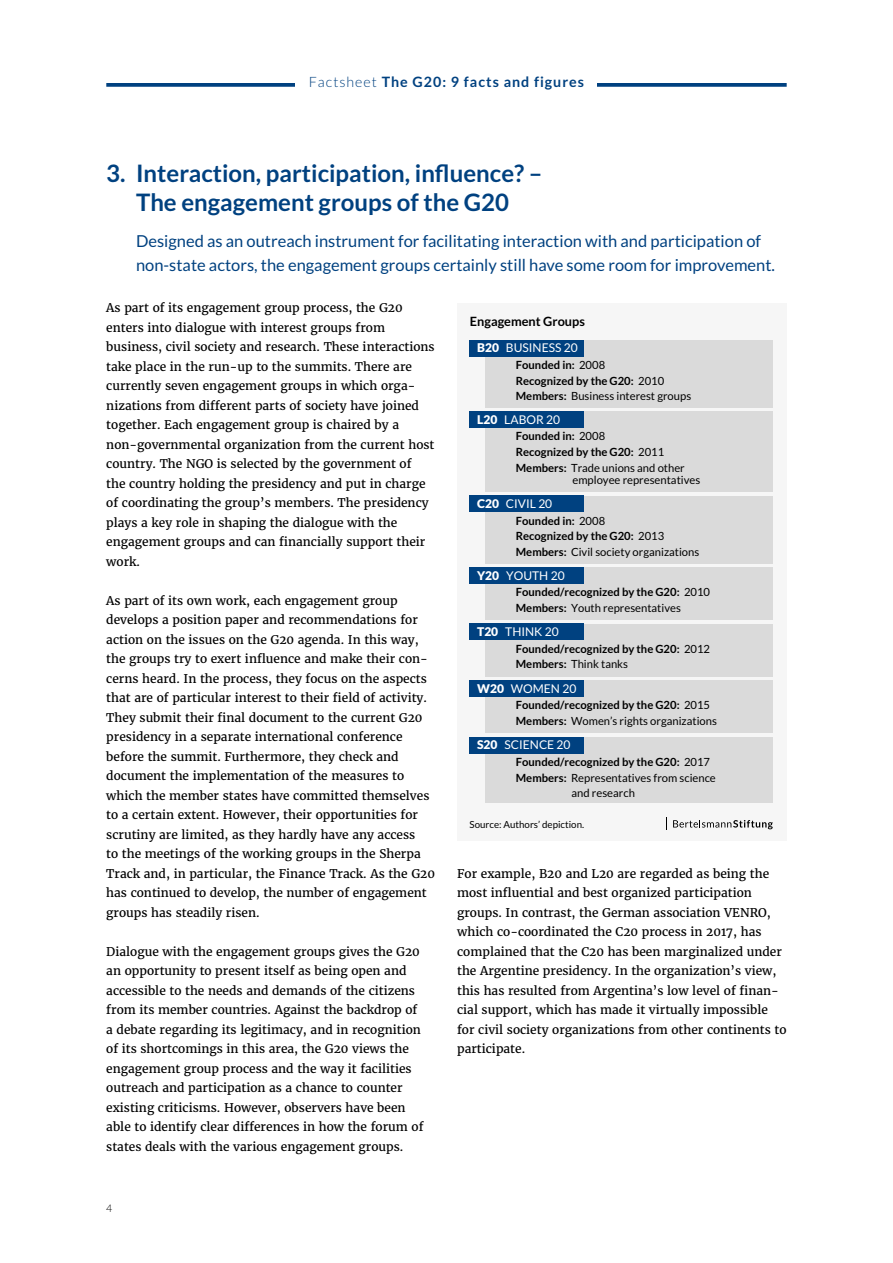
<style>
.page{position:relative;width:893px;height:1263px;background:#fff}
.page>*{position:absolute;margin:0;border:0;box-sizing:border-box;transform-origin:0 0}
.t1{font:700 24px/28.8px "Lato";color:#004180;text-align:center}
.t2{font:16.5px/24px "Lato";color:#004180}
.t3{font:700 14.25px "Lato";letter-spacing:.07em;color:#004180}
.t4{font:700 12.75px "Lato";color:#000}
.t5{font:12px/19.5px "Merriweather";color:#000}
.t6{font:12px "Lato";color:#fff}
.t7{font:700 11.25px/15.6px "Lato";color:#000}
.t8{font:11.25px "Lato";color:#000}
.t9{font:300 10.5px "Lato";color:#000}
.t10{font:9.75px "Lato";color:#000}
.s1{font-weight:300}
.s2{font-weight:900}
.s3{font-weight:400}
.s4{font-weight:700}
</style>
<div class="page">
<svg style="left:106px;top:83px;width:681px;height:4px;background:#104d88"></svg>
<div style="left:296px;top:75px;width:301px;height:20px;background:#fff"></div>
<div style="left:457px;top:304px;width:330px;height:537px;background:#f6f6f6"></div>
<svg style="left:673px;top:820px;width:100px;height:9px"></svg>
<svg style="left:666px;top:817px;width:1px;height:13px"></svg>
<div style="left:485px;top:340px;width:287px;height:67px;background:#dadada"></div>
<div style="left:470px;top:340px;width:114px;height:16px;background:#004180"></div>
<div style="left:485px;top:567px;width:287px;height:53px;background:#dadada"></div>
<div style="left:470px;top:567px;width:114px;height:16px;background:#004180"></div>
<div style="left:485px;top:624px;width:287px;height:52px;background:#dadada"></div>
<div style="left:470px;top:624px;width:114px;height:16px;background:#004180"></div>
<div style="left:485px;top:680px;width:287px;height:53px;background:#dadada"></div>
<div style="left:470px;top:680px;width:114px;height:16px;background:#004180"></div>
<div style="left:485px;top:737px;width:287px;height:65px;background:#dadada"></div>
<div style="left:470px;top:737px;width:114px;height:16px;background:#004180"></div>
<div style="left:485px;top:411px;width:287px;height:81px;background:#dadada"></div>
<div style="left:470px;top:411px;width:114px;height:16px;background:#004180"></div>
<div style="left:485px;top:496px;width:287px;height:67px;background:#dadada"></div>
<div style="left:470px;top:496px;width:114px;height:16px;background:#004180"></div>
<p class="t3" style="left:309px;top:73px;width:277px"><span class="s1">Factsheet</span> The G20: 9 facts and figures</p>
<h1 class="t1" style="left:106px;top:158px;width:438px">3. Interaction, participation, influence? –<br>The engagement groups of the G20</h1>
<h2 class="t2" style="left:136px;top:229px;width:640px">Designed as an outreach instrument for facilitating interaction with and participation of non-state actors, the engagement groups certainly still have some room for improvement.</h2>
<p class="t5" style="left:106px;top:298px;width:330px">As part of its engagement group process, the G20 enters into dialogue with interest groups from business, civil society and research. These interactions take place in the run-up to the summits. There are currently seven engagement groups in which orga&shy;nizations from different parts of society have joined together. Each engagement group is chaired by a non-governmental organization from the current host country. The NGO is selected by the government of<br>the country holding the presidency and put in charge of coordinating the group’s members. The presidency plays a key role in shaping the dialogue with the engagement groups and can financially support their work.</p>
<p class="t5" style="left:106px;top:590px;width:330px">As part of its own work, each engagement group develops a position paper and recommendations for action on the issues on the G20 agenda. In this way, the groups try to exert influence and make their con&shy;cerns heard. In the process, they focus on the aspects that are of particular interest to their field of activity.<br>They submit their final document to the current G20 presidency in a separate international conference before the summit. Furthermore, they check and document the implementation of the measures to which the member states have committed themselves to a certain extent. However, their opportunities for scrutiny are limited, as they hardly have any access<br>to the meetings of the working groups in the Sherpa Track and, in particular, the Finance Track. As the G20 has continued to develop, the number of engagement groups has steadily risen.</p>
<p class="t5" style="left:106px;top:941px;width:319px">Dialogue with the engagement groups gives the G20 an opportunity to present itself as being open and accessible to the needs and demands of the citizens from its member countries. Against the backdrop of a debate regarding its legitimacy, and in recognition of its shortcomings in this area, the G20 views the engagement group process and the way it facilities outreach and participation as a chance to counter existing criticisms. However, observers have been able to identify clear differences in how the forum of states deals with the various engagement groups.</p>
<p class="t4" style="left:470px;top:314px;width:117px">Engagement Groups</p>
<p class="t6" style="left:477px;top:341px;width:102px"><span class="s2">B20</span> BUSINESS 20</p>
<p class="t7" style="left:516px;top:357px;width:177px">Founded in: <span class="s3">2008<br></span>Recognized by the G20: <span class="s3">2010<br></span>Members: <span class="s3">Business interest groups</span></p>
<p class="t6" style="left:477px;top:413px;width:85px"><span class="s2">L20</span> LABOR 20</p>
<p class="t7" style="left:516px;top:428px;width:170px">Founded in: <span class="s3">2008<br></span>Recognized by the G20: <span class="s3">2011<br></span>Members: <span class="s3">Trade unions and other</span></p>
<p class="t8" style="left:572px;top:474px;width:129px">employee representatives</p>
<p class="t6" style="left:477px;top:497px;width:77px"><span class="s2">C20</span> CIVIL 20</p>
<p class="t7" style="left:516px;top:513px;width:185px">Founded in: <span class="s3">2008<br></span>Recognized by the G20: <span class="s3">2013<br></span>Members: <span class="s3">Civil society organizations</span></p>
<p class="t6" style="left:477px;top:569px;width:89px"><span class="s2">Y20</span> YOUTH 20</p>
<p class="t7" style="left:516px;top:584px;width:196px">Founded/recognized by the G20: <span class="s3">2010<br></span>Members: <span class="s3">Youth representatives</span></p>
<p class="t6" style="left:477px;top:625px;width:83px"><span class="s2">T20</span> THINK 20</p>
<p class="t7" style="left:516px;top:641px;width:196px">Founded/recognized by the G20: <span class="s3">2012<br></span>Members: <span class="s3">Think tanks</span></p>
<p class="t6" style="left:477px;top:682px;width:101px"><span class="s2">W20</span> WOMEN 20</p>
<p class="t7" style="left:516px;top:697px;width:203px">Founded/recognized by the G20: <span class="s3">2015<br></span>Members: <span class="s3">Women’s rights organizations</span></p>
<p class="t6" style="left:477px;top:738px;width:95px"><span class="s2">S20</span> SCIENCE 20</p>
<p class="t7" style="left:516px;top:754px;width:196px">Founded/recognized by the G20: <span class="s3">2017</span></p>
<p class="t8" style="left:516px;top:771px;width:201px"><span class="s4">Members:</span> Representatives from science</p>
<p class="t8" style="left:572px;top:787px;width:65px">and research</p>
<p class="t10" style="left:470px;top:819px;width:116px">Source: Authors’ depiction.</p>
<p class="t5" style="left:457px;top:863px;width:331px">For example, B20 and L20 are regarded as being the most influential and best organized participation groups. In contrast, the German association VENRO, which co-coordinated the C20 process in 2017, has complained that the C20 has been marginalized under the Argentine presidency. In the organization’s view, this has resulted from Argentina’s low level of finan&shy;cial support, which has made it virtually impossible for civil society organizations from other continents to participate.</p>
<p class="t9" style="left:106px;top:1202px;width:8px">4</p>
</div>
